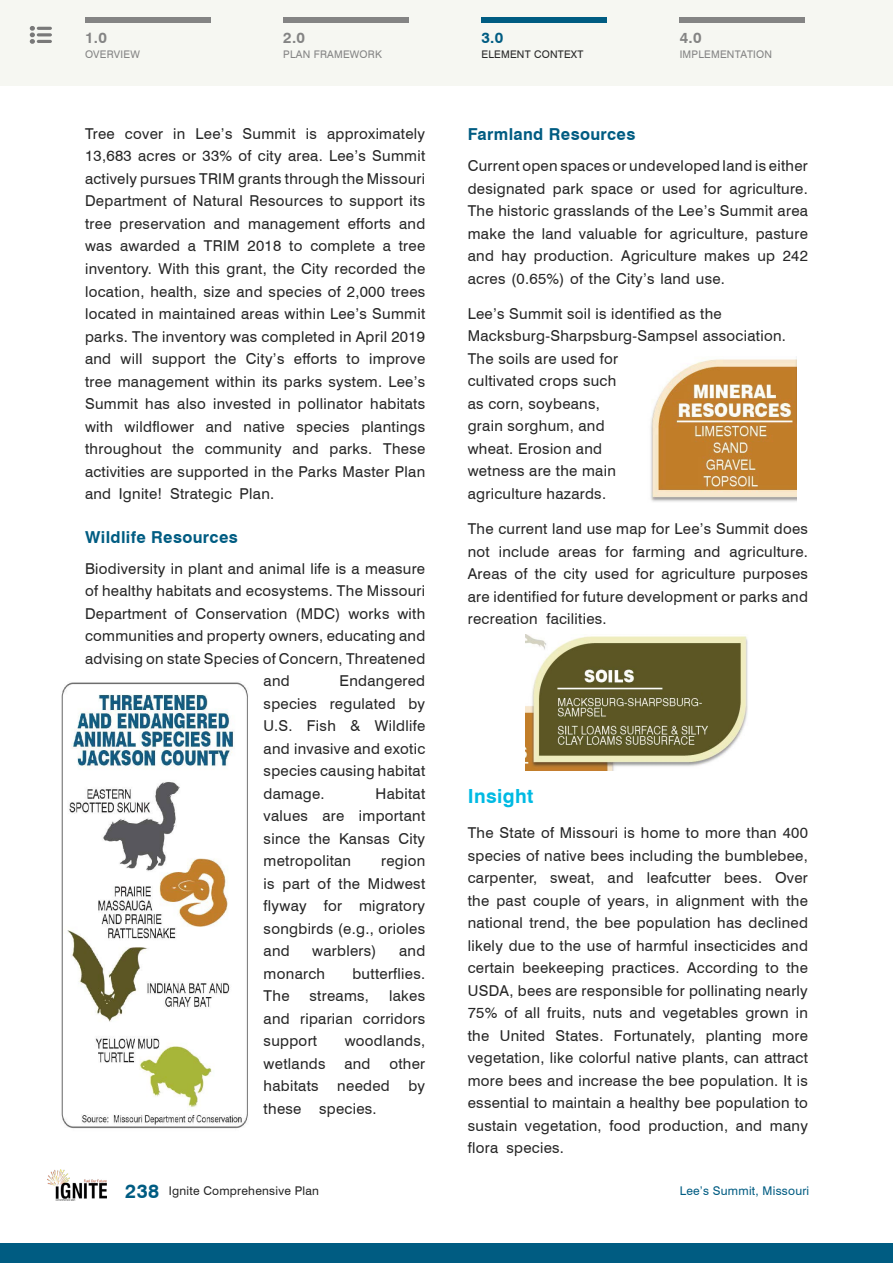
<style>
.page{position:relative;width:893px;height:1263px;background:#fff}
.page>*{position:absolute;margin:0;border:0;box-sizing:border-box;transform-origin:0 0}
.t1{font:700 19.5px "Swiss 721 BT";letter-spacing:.02em;color:#00bae3}
.t2{font:700 16.5px "Swiss 721 BT";letter-spacing:.02em;color:#005c82}
.t3{font:15px/22.5px "Swiss 721 BT";letter-spacing:.02em;color:#262626;text-align:justify}
.t4{font:700 15px "Swiss 721 BT";color:#848484}
.t5{font:700 15px "Swiss 721 BT";color:#005c82}
.t6{font:12px "Swiss 721 BT";letter-spacing:.02em;color:#262626}
.t7{font:12px "Swiss 721 BT";letter-spacing:.02em;color:#005c82}
.t8{font:10.5px "Swiss 721 BT";letter-spacing:.02em;color:#848484}
.t9{font:10.5px "Swiss 721 BT";letter-spacing:.02em;color:#262626}
.s1{font-weight:700;font-size:19.5px;color:#005c82}
</style>
<div class="page">
<img style="left:61px;top:682px;width:187px;height:447px">
<img style="left:526px;top:634px;width:222px;height:136px">
<img style="left:650px;top:359px;width:146px;height:143px">
<div style="left:0;top:0;width:893px;height:86px;background:#f6f7f2"></div>
<hr style="left:37px;top:27px;width:15px;height:3px;background:#797979;border-radius:2px">
<hr style="left:37px;top:33px;width:15px;height:3px;background:#797979;border-radius:2px">
<hr style="left:37px;top:40px;width:15px;height:3px;background:#797979;border-radius:2px">
<svg style="left:30px;top:26px;width:5px;height:18px"></svg>
<div style="left:0;top:1244px;width:893px;height:19px;background:#005c82"></div>
<div style="left:85px;top:17px;width:125px;height:6px;background:#848484"></div>
<div style="left:283px;top:17px;width:125px;height:6px;background:#848484"></div>
<div style="left:481px;top:17px;width:125px;height:6px;background:#005c82"></div>
<div style="left:680px;top:17px;width:125px;height:6px;background:#848484"></div>
<img style="left:47px;top:1169px;width:59px;height:31px">
<p class="t4" style="left:85px;top:29px;width:23px">1.0</p>
<p class="t8" style="left:85px;top:48px;width:56px">OVERVIEW</p>
<p class="t4" style="left:283px;top:29px;width:23px">2.0</p>
<p class="t8" style="left:283px;top:48px;width:100px">PLAN FRAMEWORK</p>
<p class="t3" style="left:85px;top:122px;width:342px">Tree cover in Lee’s Summit is approximately 13,683 acres or 33% of city area. Lee’s Summit actively pursues TRIM grants through the Missouri Department of Natural Resources to support its tree preservation and management efforts and was awarded a TRIM 2018 to complete a tree inventory. With this grant, the City recorded the location, health, size and species of 2,000 trees located in maintained areas within Lee’s Summit parks. The inventory was completed in April 2019 and will support the City’s efforts to improve tree management within its parks system. Lee’s Summit has also invested in pollinator habitats with wildflower and native species plantings throughout the community and parks. These activities are supported in the Parks Master Plan and Ignite! Strategic Plan.</p>
<p class="t2" style="left:85px;top:527px;width:154px">Wildlife Resources</p>
<p class="t3" style="left:85px;top:557px;width:342px">Biodiversity in plant and animal life is a measure</p>
<p class="t3" style="left:85px;top:580px;width:342px">of healthy habitats and ecosystems. The Missouri</p>
<p class="t3" style="left:85px;top:602px;width:342px">Department of Conservation (MDC) works with</p>
<p class="t3" style="left:85px;top:625px;width:342px">communities and property owners, educating and</p>
<p class="t3" style="left:85px;top:647px;width:342px">advising on state Species of Concern, Threatened</p>
<p class="t3" style="left:264px;top:670px;width:28px">and</p>
<p class="t3" style="left:264px;top:670px;width:163px;text-indent:76px">Endangered species regulated by U.S. Fish &amp; Wildlife and invasive and exotic species causing habitat damage.</p>
<p class="t3" style="left:264px;top:782px;width:163px;text-indent:112px">Habitat values are important since the Kansas City metropolitan</p>
<p class="t3" style="left:264px;top:850px;width:163px;text-indent:117px">region is part of the Midwest flyway for migratory songbirds (e.g., orioles and</p>
<p class="t3" style="left:312px;top:940px;width:66px">warblers)</p>
<p class="t3" style="left:399px;top:940px;width:28px">and</p>
<p class="t3" style="left:264px;top:962px;width:63px">monarch</p>
<p class="t3" style="left:352px;top:962px;width:74px">butterflies.</p>
<p class="t3" style="left:264px;top:985px;width:27px">The</p>
<p class="t3" style="left:310px;top:985px;width:61px">streams,</p>
<p class="t3" style="left:264px;top:985px;width:163px;text-indent:125px">lakes and riparian corridors support</p>
<p class="t3" style="left:345px;top:1030px;width:82px">woodlands,</p>
<p class="t3" style="left:264px;top:1052px;width:163px;text-indent:126px">other habitats needed by these species.</p>
<p class="t3" style="left:264px;top:1052px;width:63px">wetlands</p>
<p class="t3" style="left:344px;top:1052px;width:28px">and</p>
<p class="t5" style="left:481px;top:29px;width:23px">3.0</p>
<p class="t9" style="left:481px;top:48px;width:104px">ELEMENT CONTEXT</p>
<p class="t4" style="left:680px;top:29px;width:23px">4.0</p>
<p class="t8" style="left:680px;top:48px;width:94px">IMPLEMENTATION</p>
<p class="t2" style="left:468px;top:124px;width:169px">Farmland Resources</p>
<p class="t3" style="left:468px;top:154px;width:342px">Current open spaces or undeveloped land is either designated park space or used for agriculture.<br>The historic grasslands of the Lee’s Summit area make the land valuable for agriculture, pasture and hay production. Agriculture makes up 242 acres (0.65%) of the City’s land use.</p>
<p class="t3" style="left:468px;top:302px;width:320px;text-align:left">Lee’s Summit soil is identified as the<br>Macksburg-Sharpsburg-Sampsel association.<br>The soils are used for<br>cultivated crops such<br>as corn, soybeans,<br>grain sorghum, and<br>wheat. Erosion and<br>wetness are the main<br>agriculture hazards.</p>
<p class="t3" style="left:468px;top:517px;width:342px">The current land use map for Lee’s Summit does not include areas for farming and agriculture.<br>Areas of the city used for agriculture purposes are identified for future development or parks and recreation facilities.</p>
<h1 class="t1" style="left:468px;top:784px;width:67px">Insight</h1>
<p class="t3" style="left:468px;top:821px;width:342px">The State of Missouri is home to more than 400 species of native bees including the bumblebee, carpenter, sweat, and leafcutter bees. Over the past couple of years, in alignment with the national trend, the bee population has declined likely due to the use of harmful insecticides and certain beekeeping practices. According to the USDA, bees are responsible for pollinating nearly 75% of all fruits, nuts and vegetables grown in the United States. Fortunately, planting more vegetation, like colorful native plants, can attract more bees and increase the bee population. It is essential to maintain a healthy bee population to sustain vegetation, food production, and many flora species.</p>
<p class="t6" style="left:125px;top:1183px;width:195px"><span class="s1">238</span> Ignite Comprehensive Plan</p>
<p class="t7" style="left:680px;top:1183px;width:131px">Lee’s Summit, Missouri</p>
</div>
